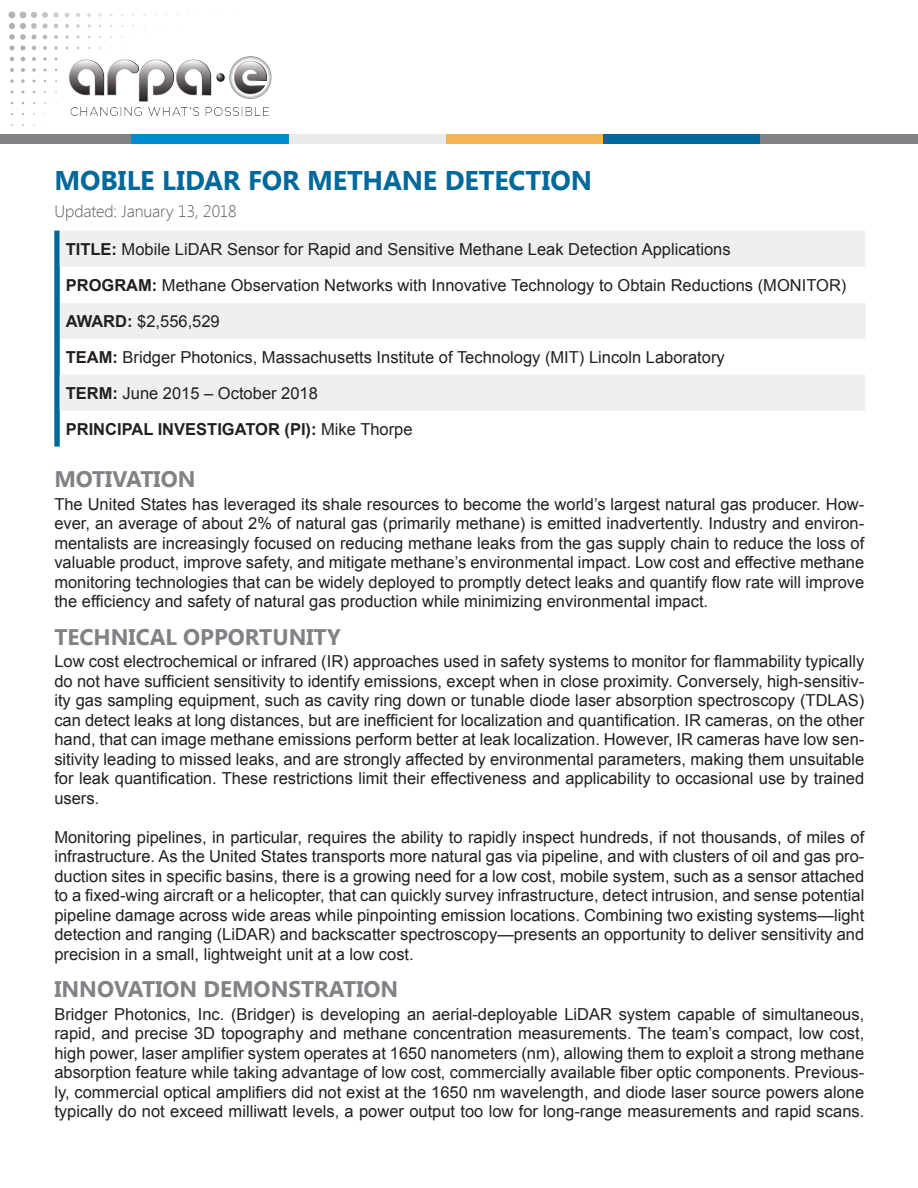
<style>
.page{position:relative;width:918px;height:1188px;background:#fff}
.page>*{position:absolute;margin:0;border:0;box-sizing:border-box;transform-origin:0 0}
.t1{font:700 27px "Segoe UI";letter-spacing:-.005em;color:#00689b}
.t2{font:700 22.5px "Segoe UI";color:#808285}
.t3{font:16.5px/19.5px "Arial";color:#231f20;text-align:justify}
.t4{font:300 16.5px "Segoe UI";letter-spacing:-.005em;color:#57585a}
.s1{font-weight:700}
</style>
<div class="page">
<div style="left:0;top:134px;width:132px;height:9px;background:#808285"></div>
<div style="left:132px;top:134px;width:158px;height:9px;background:#008bcd"></div>
<div style="left:290px;top:134px;width:158px;height:9px;background:#e9eaeb"></div>
<div style="left:447px;top:134px;width:158px;height:9px;background:#f7b453"></div>
<div style="left:604px;top:134px;width:158px;height:9px;background:#00689b"></div>
<div style="left:761px;top:134px;width:157px;height:9px;background:#808285"></div>
<svg style="left:10px;top:79px;width:4px;height:4px"></svg>
<svg style="left:21px;top:79px;width:4px;height:4px"></svg>
<svg style="left:10px;top:68px;width:4px;height:4px"></svg>
<svg style="left:21px;top:68px;width:4px;height:4px"></svg>
<svg style="left:32px;top:68px;width:4px;height:4px"></svg>
<svg style="left:10px;top:57px;width:4px;height:4px"></svg>
<svg style="left:21px;top:57px;width:4px;height:4px"></svg>
<svg style="left:32px;top:57px;width:4px;height:4px"></svg>
<svg style="left:43px;top:57px;width:4px;height:4px"></svg>
<svg style="left:65px;top:35px;width:4px;height:4px"></svg>
<svg style="left:65px;top:24px;width:4px;height:4px"></svg>
<svg style="left:76px;top:24px;width:4px;height:4px"></svg>
<svg style="left:9px;top:12px;width:50px;height:39px"></svg>
<svg style="left:65px;top:13px;width:4px;height:4px"></svg>
<svg style="left:76px;top:13px;width:4px;height:4px"></svg>
<svg style="left:87px;top:13px;width:4px;height:4px"></svg>
<svg style="left:98px;top:13px;width:4px;height:4px"></svg>
<img style="left:68px;top:56px;width:204px;height:60px">
<svg style="left:54px;top:231px;width:6px;height:216px"></svg>
<svg style="left:60px;top:231px;width:805px;height:179px"></svg>
<div style="left:60px;top:303px;width:805px;height:36px;background:#efeff0"></div>
<h1 class="t1" style="left:54px;top:161px;width:539px">MOBILE LIDAR FOR METHANE DETECTION</h1>
<p class="t4" style="left:54px;top:200px;width:184px">Updated: January 13, 2018</p>
<p class="t3" style="left:66px;top:231px;width:782px;line-height:36px;text-align:left"><span class="s1">TITLE:</span> Mobile LiDAR Sensor for Rapid and Sensitive Methane Leak Detection Applications<br><span class="s1">PROGRAM:</span> Methane Observation Networks with Innovative Technology to Obtain Reductions (MONITOR)<br><span class="s1">AWARD:</span> $2,556,529<br><span class="s1">TEAM:</span> Bridger Photonics, Massachusetts Institute of Technology (MIT) Lincoln Laboratory<br><span class="s1">TERM:</span> June 2015 – October 2018<br><span class="s1">PRINCIPAL INVESTIGATOR (PI):</span> Mike Thorpe</p>
<h2 class="t2" style="left:54px;top:463px;width:143px">MOTIVATION</h2>
<p class="t3" style="left:54px;top:494px;width:812px">The United States has leveraged its shale resources to become the world’s largest natural gas producer. How&shy;ever, an average of about 2% of natural gas (primarily methane) is emitted inadvertently. Industry and environ&shy;mentalists are increasingly focused on reducing methane leaks from the gas supply chain to reduce the loss of valuable product, improve safety, and mitigate methane’s environmental impact. Low cost and effective methane monitoring technologies that can be widely deployed to promptly detect leaks and quantify flow rate will improve the efficiency and safety of natural gas production while minimizing environmental impact.</p>
<h2 class="t2" style="left:54px;top:621px;width:288px">TECHNICAL OPPORTUNITY</h2>
<p class="t3" style="left:54px;top:652px;width:812px">Low cost electrochemical or infrared (IR) approaches used in safety systems to monitor for flammability typically do not have sufficient sensitivity to identify emissions, except when in close proximity. Conversely, high-sensitiv&shy;ity gas sampling equipment, such as cavity ring down or tunable diode laser absorption spectroscopy (TDLAS) can detect leaks at long distances, but are inefficient for localization and quantification. IR cameras, on the other hand, that can image methane emissions perform better at leak localization. However, IR cameras have low sen&shy;sitivity leading to missed leaks, and are strongly affected by environmental parameters, making them unsuitable for leak quantification. These restrictions limit their effectiveness and applicability to occasional use by trained users.</p>
<p class="t3" style="left:54px;top:827px;width:811px">Monitoring pipelines, in particular, requires the ability to rapidly inspect hundreds, if not thousands, of miles of infrastructure. As the United States transports more natural gas via pipeline, and with clusters of oil and gas pro&shy;duction sites in specific basins, there is a growing need for a low cost, mobile system, such as a sensor attached to a fixed-wing aircraft or a helicopter, that can quickly survey infrastructure, detect intrusion, and sense potential pipeline damage across wide areas while pinpointing emission locations. Combining two existing systems—light detection and ranging (LiDAR) and backscatter spectroscopy—presents an opportunity to deliver sensitivity and precision in a small, lightweight unit at a low cost.</p>
<h2 class="t2" style="left:54px;top:973px;width:346px">INNOVATION DEMONSTRATION</h2>
<p class="t3" style="left:54px;top:1004px;width:812px">Bridger Photonics, Inc. (Bridger) is developing an aerial-deployable LiDAR system capable of simultaneous, rapid, and precise 3D topography and methane concentration measurements. The team’s compact, low cost, high power, laser amplifier system operates at 1650 nanometers (nm), allowing them to exploit a strong methane absorption feature while taking advantage of low cost, commercially available fiber optic components. Previous&shy;ly, commercial optical amplifiers did not exist at the 1650 nm wavelength, and diode laser source powers alone typically do not exceed milliwatt levels, a power output too low for long-range measurements and rapid scans.</p>
</div>
